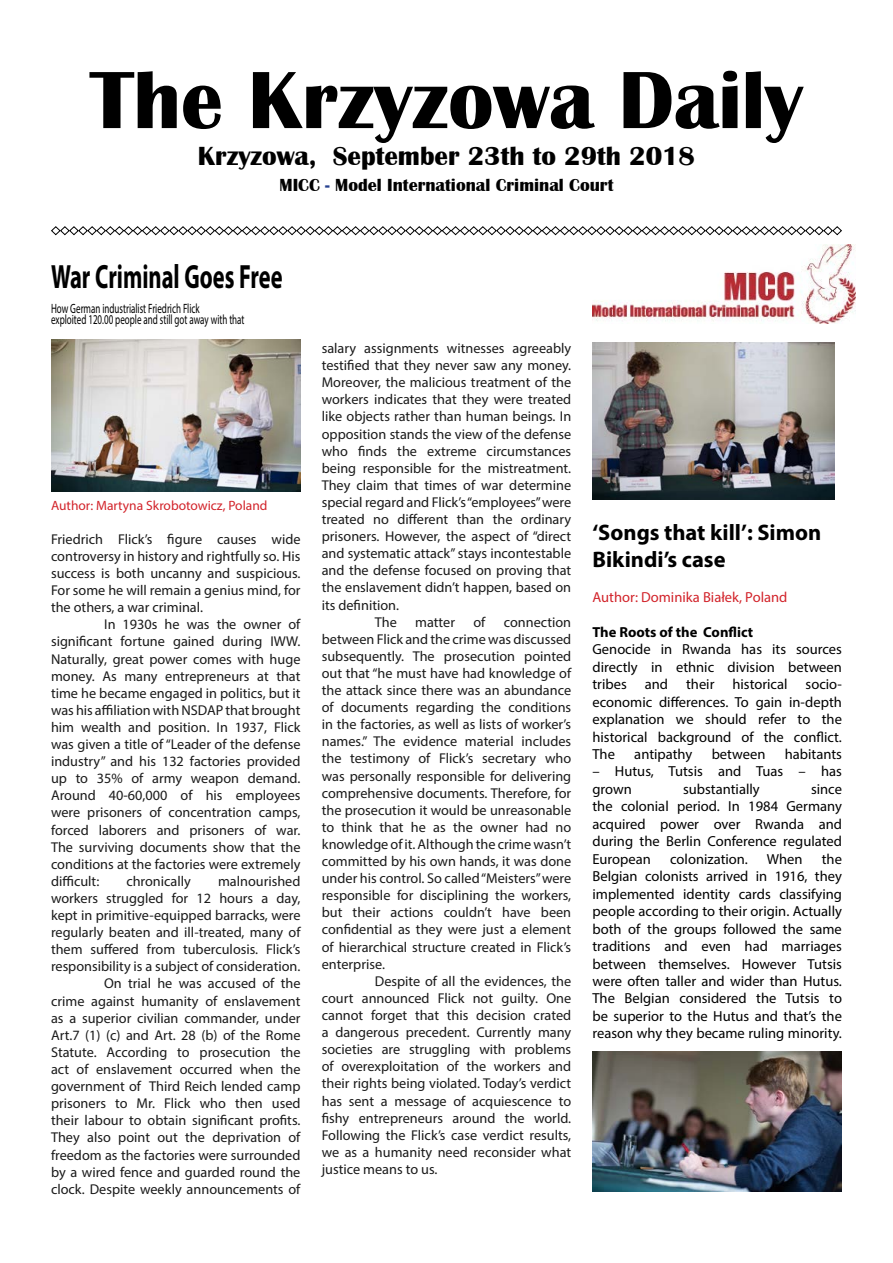
<style>
.page{position:relative;width:893px;height:1263px;background:#fff}
.page>*{position:absolute;margin:0;border:0;box-sizing:border-box;transform-origin:0 0}
.t1{font:700 84px "Britannic";color:#000}
.t2{font:700 33.75px "Myriad Pro";color:#000;scale:.67 1}
.t3{font:700 27px "Britannic";color:#000}
.t4{font:700 22.5px/27px "Myriad Pro";color:#000}
.t5{font:700 18px "Britannic";color:#000}
.t6{font:14.55px/17.4px "Myriad Pro";color:#000;text-align:justify}
.t7{font:14.55px "Myriad Pro";color:#d2232a}
.t8{font:700 14.55px "Myriad Pro";color:#000}
.t9{font:14.25px/17.1px "Myriad Pro";color:#1a1a1a;text-align:justify}
.t10{font:13.5px/10.8px "Myriad Pro";color:#000;scale:.67 1}
.t11{font:13.5px "Myriad Pro";color:#d2232a}
.s1{color:#25408f}
</style>
<div class="page">
<img style="left:592px;top:342px;width:242px;height:158px">
<svg style="left:51px;top:226px;width:791px;height:10px"></svg>
<img style="left:51px;top:340px;width:249px;height:151px">
<img style="left:592px;top:1051px;width:250px;height:140px">
<img style="left:592px;top:244px;width:263px;height:79px">
<h1 class="t1" style="left:90px;top:53px;width:714px">The Krzyzowa Daily</h1>
<h3 class="t3" style="left:198px;top:141px;width:499px">Krzyzowa, September 23th to 29th 2018</h3>
<p class="t5" style="left:279px;top:174px;width:335px">MICC <span class="s1">-</span> Model International Criminal Court</p>
<h2 class="t2" style="left:51px;top:255px;width:347px">War Criminal Goes Free</h2>
<p class="t10" style="left:51px;top:303px;width:290px">How German industrialist Friedrich Flick<br>exploited 120.00 people and still got away with that</p>
<p class="t11" style="left:51px;top:497px;width:218px">Author: Martyna Skrobotowicz, Poland</p>
<p class="t9" style="left:51px;top:530px;width:251px">Friedrich Flick’s figure causes wide controversy in history and rightfully so. His success is both uncanny and suspicious.<br>For some he will remain a genius mind, for the others, a war criminal.</p>
<p class="t9" style="left:51px;top:616px;width:251px;text-indent:53px">In 1930s he was the owner of significant fortune gained during IWW.<br>Naturally, great power comes with huge money. As many entrepreneurs at that time he became engaged in politics, but it was his affiliation with NSDAP that brought him wealth and position. In 1937, Flick was given a title of “Leader of the defense industry” and his 132 factories provided up to 35% of army weapon demand.<br>Around 40-60,000 of his employees were prisoners of concentration camps, forced laborers and prisoners of war.<br>The surviving documents show that the conditions at the factories were extremely difficult:</p>
<p class="t9" style="left:51px;top:872px;width:251px;text-align:right">malnourished<br>workers struggled for 12 hours a day, kept in primitive-equipped barracks, were regularly beaten and ill-treated, many of them suffered from tuberculosis. Flick’s responsibility is a subject of consideration.<br>On trial he was accused of the<br>crime against humanity of enslavement as a superior civilian commander, under Art.7 (1) (c) and Art. 28 (b) of the Rome Statute. According to prosecution the act of enslavement occurred when the government of Third Reich lended camp prisoners to Mr. Flick who then used their labour to obtain significant profits.<br>They also point out the deprivation of freedom as the factories were surrounded by a wired fence and guarded round the clock. Despite weekly announcements of</p>
<p class="t9" style="left:126px;top:872px;width:66px">chronically</p>
<p class="t9" style="left:322px;top:339px;width:251px">salary assignments witnesses agreeably</p>
<p class="t9" style="left:322px;top:357px;width:251px">testified that they never saw any money.</p>
<p class="t9" style="left:322px;top:374px;width:251px">Moreover, the malicious treatment of the</p>
<p class="t9" style="left:322px;top:391px;width:251px">workers indicates that they were treated</p>
<p class="t9" style="left:322px;top:408px;width:251px">like objects rather than human beings. In</p>
<p class="t9" style="left:322px;top:425px;width:251px">opposition stands the view of the defense</p>
<p class="t9" style="left:322px;top:442px;width:251px">who finds the extreme circumstances</p>
<p class="t9" style="left:322px;top:459px;width:251px">being responsible for the mistreatment.</p>
<p class="t9" style="left:322px;top:476px;width:251px">They claim that times of war determine</p>
<p class="t9" style="left:322px;top:493px;width:251px">special regard and Flick’s “employees” were</p>
<p class="t9" style="left:322px;top:510px;width:251px">treated no different than the ordinary</p>
<p class="t9" style="left:322px;top:528px;width:251px">prisoners. However, the aspect of “direct</p>
<p class="t9" style="left:322px;top:545px;width:251px">and systematic attack” stays incontestable</p>
<p class="t9" style="left:322px;top:562px;width:251px">and the defense focused on proving that</p>
<p class="t9" style="left:322px;top:579px;width:251px">the enslavement didn’t happen, based on</p>
<p class="t9" style="left:322px;top:596px;width:79px">its definition.</p>
<p class="t9" style="left:375px;top:613px;width:24px">The</p>
<p class="t9" style="left:415px;top:613px;width:41px">matter</p>
<p class="t9" style="left:473px;top:613px;width:13px">of</p>
<p class="t9" style="left:322px;top:613px;width:251px;text-indent:182px">connection between Flick and the crime was discussed subsequently. The prosecution pointed out that “he must have had knowledge of the attack since there was an abundance of documents regarding the conditions in the factories, as well as lists of worker’s names.” The evidence material includes the testimony of Flick’s secretary who was personally responsible for delivering comprehensive documents. Therefore, for the prosecution it would be unreasonable to think that he as the owner had no knowledge of it. Although the crime wasn’t committed by his own hands, it was done under his control. So called “Meisters” were responsible for disciplining the workers, but their actions couldn’t have been confidential as they were just a element of hierarchical structure created in Flick’s enterprise.</p>
<p class="t9" style="left:322px;top:972px;width:251px;text-indent:53px">Despite of all the evidences, the court announced Flick not guilty. One cannot forget that this decision crated a dangerous precedent. Currently many societies are struggling with problems of overexploitation of the workers and their rights being violated. Today’s verdict has sent a message of acquiescence to fishy entrepreneurs around the world.<br>Following the Flick’s case verdict results, we as a humanity need reconsider what justice means to us.</p>
<h3 class="t4" style="left:592px;top:518px;width:230px">‘Songs that kill’: Simon<br>Bikindi’s case</h3>
<p class="t7" style="left:592px;top:588px;width:196px">Author: Dominika Białek, Poland</p>
<p class="t8" style="left:592px;top:622px;width:162px">The Roots of the Conflict</p>
<p class="t6" style="left:592px;top:640px;width:251px">Genocide in Rwanda has its sources directly in ethnic division between tribes and their historical socio&shy;economic differences. To gain in-depth explanation we should refer to the historical background of the conflict.<br>The</p>
<p class="t6" style="left:634px;top:745px;width:60px">antipathy</p>
<p class="t6" style="left:712px;top:745px;width:55px">between</p>
<p class="t6" style="left:785px;top:745px;width:59px">habitants</p>
<p class="t6" style="left:592px;top:763px;width:251px">– Hutus, Tutsis and Tuas – has grown</p>
<p class="t6" style="left:683px;top:780px;width:78px">substantially</p>
<p class="t6" style="left:592px;top:780px;width:251px;text-indent:218px">since the colonial period. In 1984 Germany acquired power over Rwanda and during the Berlin Conference regulated European</p>
<p class="t6" style="left:592px;top:850px;width:251px;text-indent:229px">the Belgian colonists arrived in 1916, they implemented identity cards classifying people according to their origin. Actually both of the groups followed the same traditions and even had marriages between themselves. However Tutsis were often taller and wider than Hutus.<br>The Belgian considered the Tutsis to be superior to the Hutus and that’s the reason why they became ruling minority.</p>
<p class="t6" style="left:670px;top:850px;width:79px">colonization.</p>
<p class="t6" style="left:767px;top:850px;width:37px">When</p>
</div>
